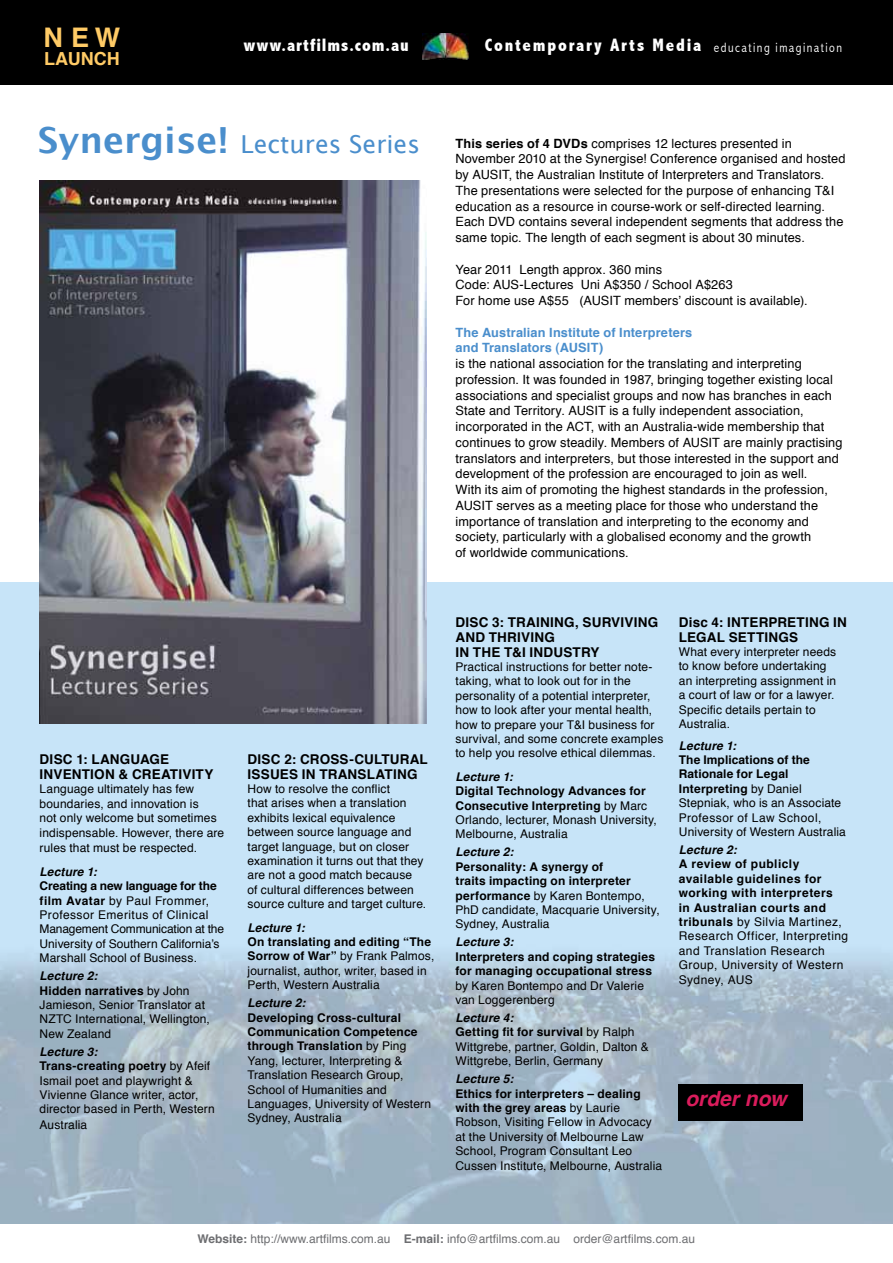
<style>
.page{position:relative;width:893px;height:1263px;background:#fff}
.page>*{position:absolute;margin:0;border:0;box-sizing:border-box;transform-origin:0 0}
.t1{font:700 27px "Helvetica";color:#ffcb66}
.t2{font:24.75px "Lucida Grande";color:#4a8ecc}
.t3{font:italic 700 21px "Helvetica";color:#da1c5c}
.t4{font:800 condensed 18px "Abadi";letter-spacing:.095em;color:#fff}
.t5{font:800 condensed 18px "Abadi";letter-spacing:.055em;color:#fff}
.t6{font:700 18px "Helvetica";color:#ffcb66}
.t7{font:700 13.5px/15px "Helvetica";letter-spacing:.015em;color:#000}
.t8{font:12.75px/15.8px "Helvetica";letter-spacing:.01em;color:#000}
.t9{font:700 12.75px/15.8px "Helvetica";letter-spacing:.015em;color:#4a8ecc}
.t10{font:12px/14.4px "Helvetica";letter-spacing:.01em;color:#000}
.t11{font:12px/14.4px "Helvetica";letter-spacing:.035em;color:#000}
.t12{font:12px "Helvetica";color:#6d6e71}
.t13{font:italic 700 12px "Helvetica";letter-spacing:.01em;color:#000}
.t14{font:700 12px/14.4px "Helvetica";letter-spacing:.015em;color:#000}
.s1{font-weight:300;font-size:13.5px}
.s2{font-weight:700;font-size:36px}
.s3{font-weight:700}
.s4{font-weight:700;font-style:italic}
</style>
<div class="page">
<div style="left:0;top:582px;width:893px;height:641px;background:#c7e4f8"></div>
<img style="left:40px;top:180px;width:387px;height:543px">
<img style="left:0;top:953px;width:893px;height:270px">
<div style="left:678px;top:1084px;width:124px;height:36px;background:#000"></div>
<div style="left:0;top:1px;width:893px;height:84px;background:#000"></div>
<img style="left:422px;top:34px;width:46px;height:26px">
<h1 class="t1" style="left:43px;top:16px;width:78px">N E W</h1>
<h3 class="t6" style="left:44px;top:44px;width:77px">LAUNCH</h3>
<h3 class="t5" style="left:244px;top:35px;width:166px">www.artfilms.com.au</h3>
<h3 class="t4" style="left:485px;top:35px;width:359px">Contemporary Arts Media <span class="s1">educating imagination</span></h3>
<h2 class="t2" style="left:38px;top:130px;width:384px"><span class="s2">Synergise!</span> Lectures Series</h2>
<p class="t8" style="left:455px;top:136px;width:391px"><span class="s3">This series of 4 DVDs</span> comprises 12 lectures presented in November 2010 at the Synergise! Conference organised and hosted by AUSIT, the Australian Institute of Interpreters and Translators.<br>The presentations were selected for the purpose of enhancing T&amp;I education as a resource in course-work or self-directed learning.<br>Each DVD contains several independent segments that address the same topic. The length of each segment is about 30 minutes.</p>
<p class="t8" style="left:455px;top:262px;width:354px">Year 2011 Length approx. 360 mins<br>Code: AUS-Lectures Uni A$350 / School A$263<br>For home use A$55 (AUSIT members’ discount is available).</p>
<p class="t9" style="left:455px;top:324px;width:238px">The Australian Institute of Interpreters and Translators (AUSIT)</p>
<p class="t8" style="left:455px;top:356px;width:389px">is the national association for the translating and interpreting profession. It was founded in 1987, bringing together existing local associations and specialist groups and now has branches in each State and Territory. AUSIT is a fully independent association, incorporated in the ACT, with an Australia-wide membership that continues to grow steadily. Members of AUSIT are mainly practising translators and interpreters, but those interested in the support and development of the profession are encouraged to join as well.<br>With its aim of promoting the highest standards in the profession, AUSIT serves as a meeting place for those who understand the importance of translation and interpreting to the economy and society, particularly with a globalised economy and the growth<br>of worldwide communications.</p>
<p class="t7" style="left:40px;top:752px;width:175px">DISC 1: LANGUAGE<br>INVENTION &amp; CREATIVITY</p>
<p class="t10" style="left:40px;top:782px;width:186px">Language ultimately has few boundaries, and innovation is<br>not only welcome but sometimes indispensable. However, there are</p>
<p class="t10" style="left:40px;top:841px;width:159px">rules that must be respected.</p>
<p class="t13" style="left:40px;top:862px;width:59px">Lecture 1:</p>
<p class="t10" style="left:40px;top:879px;width:186px"><span class="s3">Creating a new language for the film Avatar</span> by Paul Frommer,<br>Professor Emeritus of Clinical<br>Management Communication at the<br>University of Southern California’s<br>Marshall School of Business.</p>
<p class="t10" style="left:40px;top:969px;width:172px"><span class="s4">Lecture 2:<br></span><span class="s3">Hidden narratives</span> by John<br>Jamieson, Senior Translator at<br>NZTC International, Wellington,<br>New Zealand</p>
<p class="t10" style="left:40px;top:1045px;width:177px"><span class="s4">Lecture 3:<br></span><span class="s3">Trans-creating poetry</span> by Afeif<br>Ismail poet and playwright &amp;<br>Vivienne Glance writer, actor, director based in Perth, Western</p>
<p class="t10" style="left:40px;top:1118px;width:49px">Australia</p>
<p class="t7" style="left:248px;top:751px;width:182px">DISC 2: CROSS-CULTURAL<br>ISSUES IN TRANSLATING</p>
<p class="t10" style="left:248px;top:782px;width:180px">How to resolve the conflict<br>that arises when a translation exhibits lexical equivalence between source language and target language, but on closer examination it turns out that they are not a good match because<br>of cultural differences between source culture and target culture.</p>
<p class="t13" style="left:248px;top:917px;width:59px">Lecture 1:</p>
<p class="t10" style="left:248px;top:935px;width:188px"><span class="s3">On translating and editing “The<br>Sorrow of War”</span> by Frank Palmos, journalist, author, writer, based in<br>Perth, Western Australia</p>
<p class="t13" style="left:248px;top:993px;width:59px">Lecture 2:</p>
<p class="t10" style="left:248px;top:1010px;width:185px"><span class="s3">Developing Cross-cultural<br>Communication Competence through Translation</span> by Ping<br>Yang, lecturer, Interpreting &amp;<br>Translation Research Group,<br>School of Humanities and<br>Languages, University of Western<br>Sydney, Australia</p>
<p class="t7" style="left:455px;top:614px;width:204px">DISC 3: TRAINING, SURVIVING<br>AND THRIVING<br>IN THE T&amp;I INDUSTRY</p>
<p class="t10" style="left:455px;top:660px;width:209px">Practical instructions for better note&shy;taking, what to look out for in the personality of a potential interpreter, how to look after your mental health, how to prepare your T&amp;I business for survival, and some concrete examples to help you resolve ethical dilemmas.</p>
<p class="t13" style="left:455px;top:767px;width:59px">Lecture 1:</p>
<p class="t10" style="left:455px;top:784px;width:203px"><span class="s3">Digital Technology Advances for<br>Consecutive Interpreting</span> by Marc<br>Orlando, lecturer, Monash University,<br>Melbourne, Australia</p>
<p class="t13" style="left:455px;top:842px;width:59px">Lecture 2:</p>
<p class="t10" style="left:455px;top:860px;width:206px"><span class="s3">Personality: A synergy of<br>traits impacting on interpreter performance</span> by Karen Bontempo,<br>PhD candidate, Macquarie University,<br>Sydney, Australia</p>
<p class="t13" style="left:455px;top:932px;width:59px">Lecture 3:</p>
<p class="t14" style="left:455px;top:949px;width:201px">Interpreters and coping strategies for managing occupational stress</p>
<p class="t10" style="left:455px;top:978px;width:190px">by Karen Bontempo and Dr Valerie van Loggerenberg</p>
<p class="t10" style="left:455px;top:1011px;width:195px"><span class="s4">Lecture 4:<br></span><span class="s3">Getting fit for survival</span> by Ralph<br>Wittgrebe, partner, Goldin, Dalton &amp;<br>Wittgrebe, Berlin, Germany</p>
<p class="t13" style="left:455px;top:1069px;width:59px">Lecture 5:</p>
<p class="t10" style="left:455px;top:1086px;width:208px"><span class="s3">Ethics for interpreters – dealing with the grey areas</span> by Laurie Robson, Visiting Fellow in Advocacy at the University of Melbourne Law School, Program Consultant Leo Cussen Institute, Melbourne, Australia</p>
<p class="t7" style="left:679px;top:614px;width:170px">Disc 4: INTERPRETING IN<br>LEGAL SETTINGS</p>
<p class="t10" style="left:679px;top:645px;width:159px">What every interpreter needs to know before undertaking an interpreting assignment in a court of law or for a lawyer.<br>Specific details pertain to<br>Australia.</p>
<p class="t13" style="left:679px;top:735px;width:59px">Lecture 1:</p>
<p class="t10" style="left:679px;top:753px;width:169px"><span class="s3">The Implications of the<br>Rationale for Legal<br>Interpreting</span> by Daniel<br>Stepniak, who is an Associate<br>Professor of Law School,<br>University of Western Australia</p>
<p class="t13" style="left:679px;top:840px;width:59px">Lecture 2:</p>
<p class="t11" style="left:679px;top:857px;width:171px"><span class="s3">A review of publicly available guidelines for working with interpreters<br>in Australian courts and tribunals</span> by Silvia Martinez,<br>Research Officer, Interpreting and Translation Research<br>Group, University of Western<br>Sydney, AUS</p>
<h3 class="t3" style="left:685px;top:1081px;width:103px">order now</h3>
<p class="t12" style="left:197px;top:1229px;width:499px"><span class="s3">Website:</span> http://www.artfilms.com.au <span class="s3">E-mail:</span> info@artfilms.com.au order@artfilms.com.au</p>
</div>
